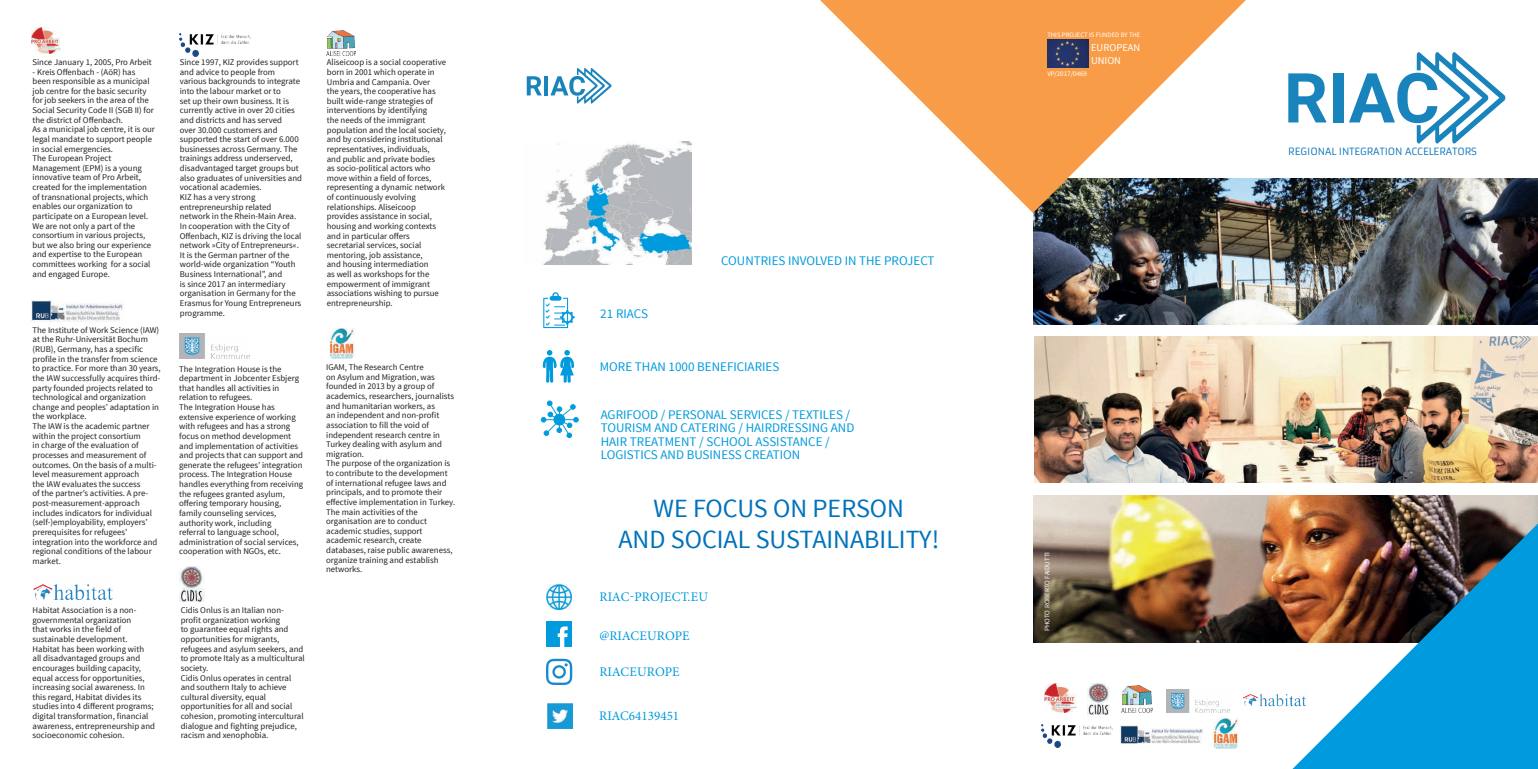
<style>
.page{position:relative;width:1538px;height:769px;background:#fff}
.page>*{position:absolute;margin:0;border:0;box-sizing:border-box;transform-origin:0 0}
.t1{font:26.25px/31.5px "Source Sans Pro";color:#0072bc;text-align:center}
.t2{font:13.12px/13.1px "Source Sans Pro";color:#009bde}
.t3{font:13.12px "Minion Pro";color:#009bde}
.t4{font:10.5px/12.6px "Source Sans Pro";color:#fff}
.t5{font:9.8px "Armata";color:#0072bc}
.t6{font:8.75px/9.6px "Source Sans Pro";color:#231f20}
.t7{font:7px "Source Sans Pro";color:#fff}
.t8{font:6.74px "Source Sans Pro";color:#fff}
</style>
<div class="page">
<img style="left:32px;top:27px;width:28px;height:26px">
<img style="left:326px;top:30px;width:30px;height:26px">
<img style="left:180px;top:33px;width:71px;height:23px">
<img style="left:179px;top:333px;width:70px;height:26px">
<img style="left:180px;top:567px;width:25px;height:34px">
<img style="left:32px;top:300px;width:91px;height:22px">
<img style="left:329px;top:328px;width:26px;height:30px">
<img style="left:33px;top:584px;width:80px;height:16px">
<img style="left:1034px;top:178px;width:504px;height:147px">
<img style="left:1034px;top:496px;width:504px;height:146px">
<svg style="left:820px;top:0;width:426px;height:213px;fill:#f89c47"></svg>
<img style="left:1120px;top:726px;width:83px;height:18px">
<img style="left:1167px;top:689px;width:62px;height:23px">
<img style="left:1122px;top:685px;width:31px;height:27px">
<img style="left:1041px;top:725px;width:71px;height:22px">
<img style="left:1213px;top:718px;width:26px;height:31px">
<img style="left:1088px;top:683px;width:21px;height:31px">
<svg style="left:1288px;top:73px;width:38px;height:49px"></svg>
<div style="left:1333px;top:73px;width:10px;height:49px;background:#1983bc"></div>
<svg style="left:1349px;top:52px;width:156px;height:92px"></svg>
<svg style="left:527px;top:76px;width:15px;height:19px"></svg>
<hr style="left:544px;top:76px;width:4px;height:19px;background:#1983bc">
<svg style="left:550px;top:68px;width:61px;height:36px"></svg>
<svg style="left:541px;top:401px;width:37px;height:37px"></svg>
<div style="left:554px;top:414px;width:11px;height:11px;background:#009bde;border-radius:50%"></div>
<div style="left:554px;top:414px;width:11px;height:11px;border:1px solid #009bde;border-radius:50%"></div>
<div style="left:543px;top:298px;width:25px;height:30px;border:1px solid #009bde"></div>
<div style="left:552px;top:292px;width:7px;height:7px;border:1px solid #009bde;border-radius:50%"></div>
<svg style="left:542px;top:350px;width:32px;height:33px"></svg>
<img style="left:543px;top:142px;width:149px;height:123px">
<div style="left:546px;top:622px;width:25px;height:25px;background:#009bde"></div>
<svg style="left:558px;top:626px;width:10px;height:21px"></svg>
<svg style="left:546px;top:659px;width:26px;height:26px"></svg>
<img style="left:546px;top:584px;width:25px;height:25px">
<svg style="left:1292px;top:523px;width:246px;height:246px;background:#47849e"></svg>
<img style="left:1243px;top:689px;width:64px;height:21px">
<img style="left:547px;top:703px;width:26px;height:25px">
<img style="left:1034px;top:336px;width:504px;height:146px">
<img style="left:1047px;top:40px;width:41px;height:27px">
<img style="left:1044px;top:683px;width:32px;height:29px">
<svg style="left:546px;top:296px;width:29px;height:30px"></svg>
<p class="t6" style="left:33px;top:58px;width:121px">Since January 1, 2005, Pro Arbeit</p>
<p class="t6" style="left:33px;top:67px;width:124px">- Kreis Offenbach - (AöR) has been responsible as a municipal job centre for the basic security for job seekers in the area of the<br>Social Security Code II (SGB II) for the district of Offenbach.<br>As a municipal job centre, it is our legal mandate to support people in social emergencies.<br>The European Project<br>Management (EPM) is a young innovative team of Pro Arbeit, created for the implementation of transnational projects, which enables our organization to participate on a European level.<br>We are not only a part of the consortium in various projects, but we also bring our experience and expertise to the European committees working for a social and engaged Europe.</p>
<p class="t6" style="left:327px;top:58px;width:121px">Aliseicoop is a social cooperative born in 2001 which operate in<br>Umbria and Campania. Over<br>the years, the cooperative has built wide-range strategies of interventions by identifying<br>the needs of the immigrant population and the local society, and by considering institutional representatives, individuals,<br>and public and private bodies<br>as socio-political actors who move within a field of forces, representing a dynamic network of continuously evolving relationships. Aliseicoop provides assistance in social, housing and working contexts and in particular offers secretarial services, social mentoring, job assistance,<br>and housing intermediation<br>as well as workshops for the empowerment of immigrant associations wishing to pursue entrepreneurship.</p>
<p class="t6" style="left:180px;top:58px;width:124px">Since 1997, KIZ provides support and advice to people from various backgrounds to integrate into the labour market or to<br>set up their own business. It is currently active in over 20 cities and districts and has served<br>over 30.000 customers and supported the start of over 6.000 businesses across Germany. The trainings address underserved, disadvantaged target groups but also graduates of universities and vocational academies.<br>KIZ has a very strong entrepreneurship related network in the Rhein-Main Area.<br>In cooperation with the City of<br>Offenbach, KIZ is driving the local network »City of Entrepreneurs«.<br>It is the German partner of the world-wide organization “Youth<br>Business International”, and<br>is since 2017 an intermediary organisation in Germany for the<br>Erasmus for Young Entrepreneurs programme.</p>
<p class="t6" style="left:33px;top:325px;width:130px">The Institute of Work Science (IAW) at the Ruhr-Universität Bochum (RUB), Germany, has a specific profile in the transfer from science to practice. For more than 30 years, the IAW successfully acquires third&shy;party founded projects related to technological and organization change and peoples’ adaptation in the workplace.<br>The IAW is the academic partner within the project consortium<br>in charge of the evaluation of processes and measurement of outcomes. On the basis of a multi&shy;level measurement approach<br>the IAW evaluates the success<br>of the partner’s activities. A pre&shy;post-measurement-approach includes indicators for individual (self-)employability, employers’ prerequisites for refugees’ integration into the workforce and regional conditions of the labour market.</p>
<p class="t6" style="left:33px;top:606px;width:124px">Habitat Association is a non&shy;governmental organization<br>that works in the field of sustainable development.<br>Habitat has been working with all disadvantaged groups and encourages building capacity, equal access for opportunities, increasing social awareness. In this regard, Habitat divides its studies into 4 different programs; digital transformation, financial awareness, entrepreneurship and socioeconomic cohesion.</p>
<p class="t6" style="left:179px;top:364px;width:126px">The Integration House is the department in Jobcenter Esbjerg that handles all activities in relation to refugees.<br>The Integration House has extensive experience of working with refugees and has a strong focus on method development and implementation of activities and projects that can support and generate the refugees’ integration process. The Integration House handles everything from receiving the refugees granted asylum, offering temporary housing, family counseling services, authority work, including<br>referral to language school, administration of social services, cooperation with NGOs, etc.</p>
<p class="t6" style="left:181px;top:606px;width:126px">Cidis Onlus is an Italian non&shy;profit organization working<br>to guarantee equal rights and opportunities for migrants, refugees and asylum seekers, and to promote Italy as a multicultural society.<br>Cidis Onlus operates in central and southern Italy to achieve cultural diversity, equal opportunities for all and social cohesion, promoting intercultural dialogue and fighting prejudice, racism and xenophobia.</p>
<p class="t6" style="left:326px;top:363px;width:131px">IGAM, The Research Centre<br>on Asylum and Migration, was founded in 2013 by a group of academics, researchers, journalists and humanitarian workers, as<br>an independent and non-profit association to fill the void of independent research centre in<br>Turkey dealing with asylum and migration.<br>The purpose of the organization is to contribute to the development of international refugee laws and principals, and to promote their effective implementation in Turkey.<br>The main activities of the organisation are to conduct academic studies, support academic research, create databases, raise public awareness, organize training and establish networks.</p>
<h2 class="t2" style="left:600px;top:307px;width:49px">21 RIACS</h2>
<h2 class="t2" style="left:721px;top:255px;width:215px">COUNTRIES INVOLVED IN THE PROJECT</h2>
<h2 class="t2" style="left:600px;top:360px;width:181px">MORE THAN 1000 BENEFICIARIES</h2>
<h2 class="t2" style="left:601px;top:409px;width:255px">AGRIFOOD / PERSONAL SERVICES / TEXTILES / TOURISM AND CATERING / HAIRDRESSING AND HAIR TREATMENT / SCHOOL ASSISTANCE / LOGISTICS AND BUSINESS CREATION</h2>
<h1 class="t1" style="left:618px;top:493px;width:322px">WE FOCUS ON PERSON<br>AND SOCIAL SUSTAINABILITY!</h1>
<h2 class="t3" style="left:599px;top:591px;width:110px">RIAC-PROJECT.EU</h2>
<h2 class="t3" style="left:599px;top:630px;width:92px">@RIACEUROPE</h2>
<h2 class="t3" style="left:599px;top:667px;width:82px">RIACEUROPE</h2>
<h2 class="t3" style="left:599px;top:711px;width:81px">RIAC64139451</h2>
<p class="t8" style="left:1047px;top:30px;width:95px">THIS PROJECT IS FUNDED BY THE</p>
<p class="t4" style="left:1091px;top:42px;width:51px">EUROPEAN<br>UNION</p>
<p class="t7" style="left:1047px;top:69px;width:41px">VP/2017/0469</p>
<p class="t7" style="left:1043px;top:631px;width:81px;rotate:-90deg">PHOTO ROBERTO FAIDUTTI</p>
<p class="t5" style="left:1288px;top:145px;width:190px">REGIONAL INTEGRATION ACCELERATORS</p>
</div>
